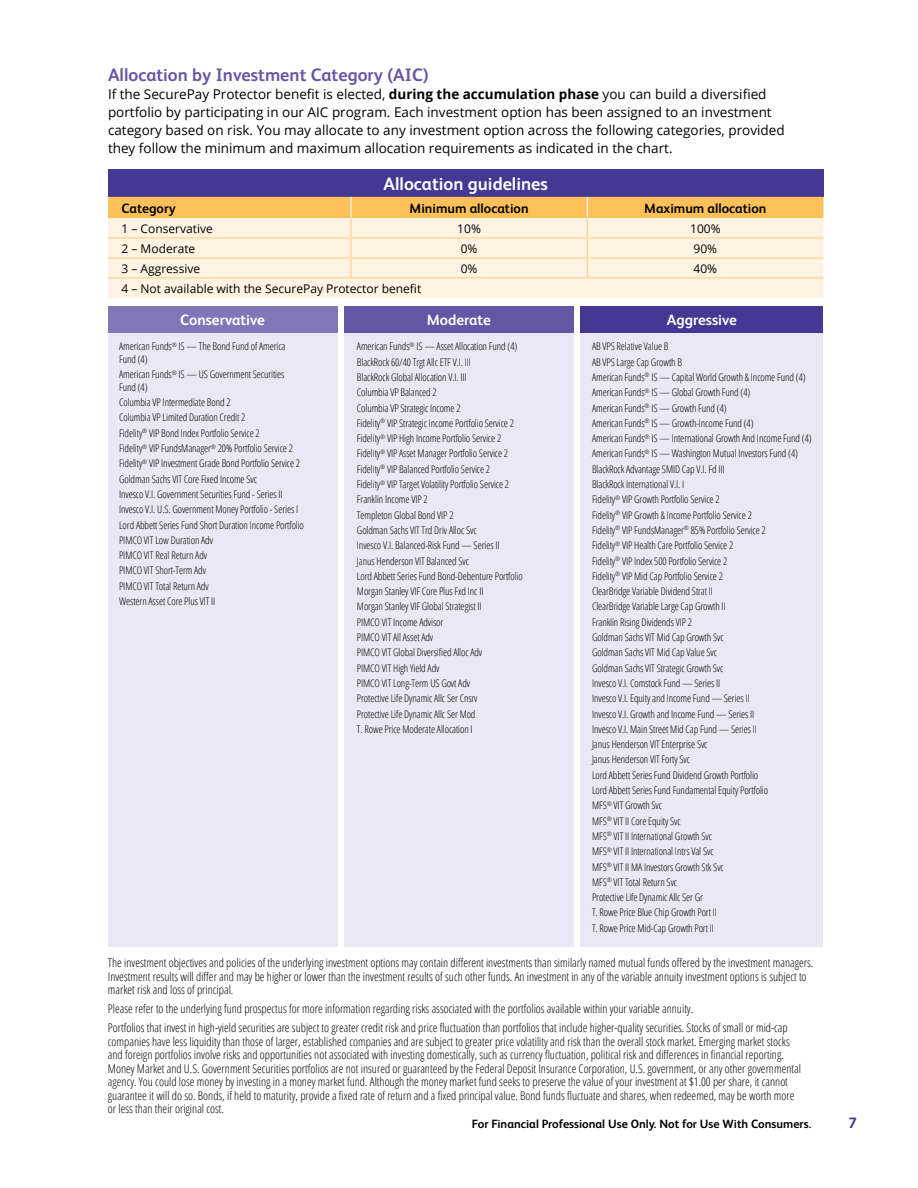
<style>
.page{position:relative;width:918px;height:1188px;background:#fff}
.page>*{position:absolute;margin:0;border:0;box-sizing:border-box;transform-origin:0 0}
.t1{font:700 18px "FS Albert Pro";color:#6756a5}
.t2{font:700 18px "FS Albert Pro";color:#fff}
.t3{font:700 15px "FS Albert Pro";color:#fff}
.t4{font:700 15px "FS Albert Pro";color:#443895}
.t5{font:13.5px/18px "Open Sans";color:#000}
.t6{font:700 13.5px "FS Albert Pro";color:#000}
.t7{font:300 condensed 12px/13.5px "Open Sans";color:#000}
.t8{font:12px "Open Sans";color:#000}
.t9{font:700 12px "FS Albert Pro";color:#000}
.t10{font:300 condensed 10.5px/15.3px "Open Sans";letter-spacing:-.01em;color:#000}
.s1{font-weight:700}
</style>
<div class="page">
<div style="left:108px;top:170px;width:716px;height:27px;background:#443895"></div>
<div style="left:108px;top:279px;width:716px;height:19px;background:#fff4e3"></div>
<svg style="left:108px;top:197px;width:716px;height:80px;background:#fee5bc"></svg>
<hr style="left:587px;top:277px;width:237px;height:2px;background:#ffd084">
<hr style="left:351px;top:277px;width:236px;height:2px;background:#ffd084">
<hr style="left:108px;top:277px;width:243px;height:2px;background:#ffd084">
<div style="left:108px;top:312px;width:230px;height:635px;background:#eae8f4"></div>
<div style="left:344px;top:312px;width:230px;height:635px;background:#eae8f4"></div>
<div style="left:580px;top:312px;width:243px;height:635px;background:#eae8f4"></div>
<div style="left:108px;top:306px;width:229px;height:27px;background:#8176b7"></div>
<div style="left:580px;top:306px;width:243px;height:27px;background:#443895"></div>
<div style="left:344px;top:306px;width:230px;height:27px;background:#6256a5"></div>
<h1 class="t1" style="left:108px;top:63px;width:322px">Allocation by Investment Category (AIC)</h1>
<p class="t5" style="left:108px;top:85px;width:678px">If the SecurePay Protector benefit is elected, <span class="s1">during the accumulation phase</span> you can build a diversified portfolio by participating in our AIC program. Each investment option has been assigned to an investment category based on risk. You may allocate to any investment option across the following categories, provided they follow the minimum and maximum allocation requirements as indicated in the chart.</p>
<h1 class="t2" style="left:384px;top:171px;width:166px">Allocation guidelines</h1>
<p class="t6" style="left:122px;top:199px;width:56px">Category</p>
<p class="t6" style="left:410px;top:199px;width:120px">Minimum allocation</p>
<p class="t6" style="left:644px;top:199px;width:124px">Maximum allocation</p>
<p class="t8" style="left:122px;top:220px;width:93px">1 – Conservative</p>
<p class="t8" style="left:457px;top:220px;width:25px">10%</p>
<p class="t8" style="left:690px;top:220px;width:32px">100%</p>
<p class="t8" style="left:122px;top:240px;width:75px">2 – Moderate</p>
<p class="t8" style="left:461px;top:240px;width:18px">0%</p>
<p class="t8" style="left:694px;top:240px;width:25px">90%</p>
<p class="t8" style="left:122px;top:260px;width:80px">3 – Aggressive</p>
<p class="t8" style="left:461px;top:260px;width:18px">0%</p>
<p class="t8" style="left:694px;top:260px;width:25px">40%</p>
<p class="t8" style="left:122px;top:280px;width:301px">4 – Not available with the SecurePay Protector benefit</p>
<h2 class="t3" style="left:180px;top:310px;width:86px">Conservative</h2>
<h2 class="t3" style="left:427px;top:310px;width:66px">Moderate</h2>
<h2 class="t3" style="left:667px;top:310px;width:72px">Aggressive</h2>
<p class="t10" style="left:119px;top:340px;width:168px;line-height:12.6px">American Funds<sup>®</sup> IS — The Bond Fund of America<br>Fund (4)</p>
<p class="t10" style="left:119px;top:368px;width:167px;line-height:12.6px">American Funds<sup>®</sup> IS — US Government Securities<br>Fund (4)</p>
<p class="t10" style="left:119px;top:394px;width:186px">Columbia VP Intermediate Bond 2<br>Columbia VP Limited Duration Credit 2<br>Fidelity<sup>®</sup> VIP Bond Index Portfolio Service 2<br>Fidelity<sup>®</sup> VIP FundsManager<sup>®</sup> 20% Portfolio Service 2<br>Fidelity<sup>®</sup> VIP Investment Grade Bond Portfolio Service 2<br>Goldman Sachs VIT Core Fixed Income Svc<br>Invesco V.I. Government Securities Fund - Series II Invesco V.I. U.S. Government Money Portfolio - Series I Lord Abbett Series Fund Short Duration Income Portfolio PIMCO VIT Low Duration Adv<br>PIMCO VIT Real Return Adv<br>PIMCO VIT Short-Term Adv<br>PIMCO VIT Total Return Adv<br>Western Asset Core Plus VIT II</p>
<p class="t10" style="left:357px;top:339px;width:167px">American Funds<sup>®</sup> IS — Asset Allocation Fund (4)<br>BlackRock 60/40 Trgt Allc ETF V.I. III<br>BlackRock Global Allocation V.I. III<br>Columbia VP Balanced 2<br>Columbia VP Strategic Income 2<br>Fidelity<sup>®</sup> VIP Strategic Income Portfolio Service 2<br>Fidelity<sup>®</sup> VIP High Income Portfolio Service 2<br>Fidelity<sup>®</sup> VIP Asset Manager Portfolio Service 2<br>Fidelity<sup>®</sup> VIP Balanced Portfolio Service 2<br>Fidelity<sup>®</sup> VIP Target Volatility Portfolio Service 2<br>Franklin Income VIP 2<br>Templeton Global Bond VIP 2<br>Goldman Sachs VIT Trd Driv Alloc Svc<br>Invesco V.I. Balanced-Risk Fund — Series II<br>Janus Henderson VIT Balanced Svc<br>Lord Abbett Series Fund Bond-Debenture Portfolio Morgan Stanley VIF Core Plus Fxd Inc II<br>Morgan Stanley VIF Global Strategist II<br>PIMCO VIT Income Advisor<br>PIMCO VIT All Asset Adv<br>PIMCO VIT Global Diversified Alloc Adv<br>PIMCO VIT High Yield Adv<br>PIMCO VIT Long-Term US Govt Adv<br>Protective Life Dynamic Allc Ser Cnsrv<br>Protective Life Dynamic Allc Ser Mod<br>T. Rowe Price Moderate Allocation I</p>
<p class="t10" style="left:592px;top:339px;width:221px">AB VPS Relative Value B<br>AB VPS Large Cap Growth B<br>American Funds<sup>®</sup> IS — Capital World Growth &amp; Income Fund (4)<br>American Funds<sup>®</sup> IS — Global Growth Fund (4)<br>American Funds<sup>®</sup> IS — Growth Fund (4)<br>American Funds<sup>®</sup> IS — Growth-Income Fund (4)<br>American Funds<sup>®</sup> IS — International Growth And Income Fund (4)<br>American Funds<sup>®</sup> IS — Washington Mutual Investors Fund (4)<br>BlackRock Advantage SMID Cap V.I. Fd III<br>BlackRock International V.I. I<br>Fidelity<sup>®</sup> VIP Growth Portfolio Service 2<br>Fidelity<sup>®</sup> VIP Growth &amp; Income Portfolio Service 2<br>Fidelity<sup>®</sup> VIP FundsManager<sup>®</sup> 85% Portfolio Service 2<br>Fidelity<sup>®</sup> VIP Health Care Portfolio Service 2<br>Fidelity<sup>®</sup> VIP Index 500 Portfolio Service 2<br>Fidelity<sup>®</sup> VIP Mid Cap Portfolio Service 2<br>ClearBridge Variable Dividend Strat II<br>ClearBridge Variable Large Cap Growth II<br>Franklin Rising Dividends VIP 2<br>Goldman Sachs VIT Mid Cap Growth Svc<br>Goldman Sachs VIT Mid Cap Value Svc<br>Goldman Sachs VIT Strategic Growth Svc<br>Invesco V.I. Comstock Fund — Series II<br>Invesco V.I. Equity and Income Fund — Series II<br>Invesco V.I. Growth and Income Fund — Series II<br>Invesco V.I. Main Street Mid Cap Fund — Series II<br>Janus Henderson VIT Enterprise Svc<br>Janus Henderson VIT Forty Svc<br>Lord Abbett Series Fund Dividend Growth Portfolio<br>Lord Abbett Series Fund Fundamental Equity Portfolio<br>MFS<sup>®</sup> VIT Growth Svc<br>MFS<sup>®</sup> VIT II Core Equity Svc<br>MFS<sup>®</sup> VIT II International Growth Svc<br>MFS<sup>®</sup> VIT II International Intrs Val Svc<br>MFS<sup>®</sup> VIT II MA Investors Growth Stk Svc<br>MFS<sup>®</sup> VIT Total Return Svc<br>Protective Life Dynamic Allc Ser Gr<br>T. Rowe Price Blue Chip Growth Port II<br>T. Rowe Price Mid-Cap Growth Port II</p>
<p class="t7" style="left:108px;top:956px;width:707px">The investment objectives and policies of the underlying investment options may contain different investments than similarly named mutual funds offered by the investment managers.<br>Investment results will differ and may be higher or lower than the investment results of such other funds. An investment in any of the variable annuity investment options is subject to market risk and loss of principal.</p>
<p class="t7" style="left:108px;top:999px;width:681px;line-height:18.9px">Please refer to the underlying fund prospectus for more information regarding risks associated with the portfolios available within your variable annuity.<br>Portfolios that invest in high-yield securities are subject to greater credit risk and price fluctuation than portfolios that include higher-quality securities. Stocks of small or mid-cap</p>
<p class="t7" style="left:108px;top:1034px;width:695px">companies have less liquidity than those of larger, established companies and are subject to greater price volatility and risk than the overall stock market. Emerging market stocks and foreign portfolios involve risks and opportunities not associated with investing domestically, such as currency fluctuation, political risk and differences in financial reporting.<br>Money Market and U.S. Government Securities portfolios are not insured or guaranteed by the Federal Deposit Insurance Corporation, U.S. government, or any other governmental agency. You could lose money by investing in a money market fund. Although the money market fund seeks to preserve the value of your investment at $1.00 per share, it cannot guarantee it will do so. Bonds, if held to maturity, provide a fixed rate of return and a fixed principal value. Bond funds fluctuate and shares, when redeemed, may be worth more or less than their original cost.</p>
<p class="t9" style="left:472px;top:1115px;width:341px">For Financial Professional Use Only. Not for Use With Consumers.</p>
<h2 class="t4" style="left:849px;top:1112px;width:10px">7</h2>
</div>
